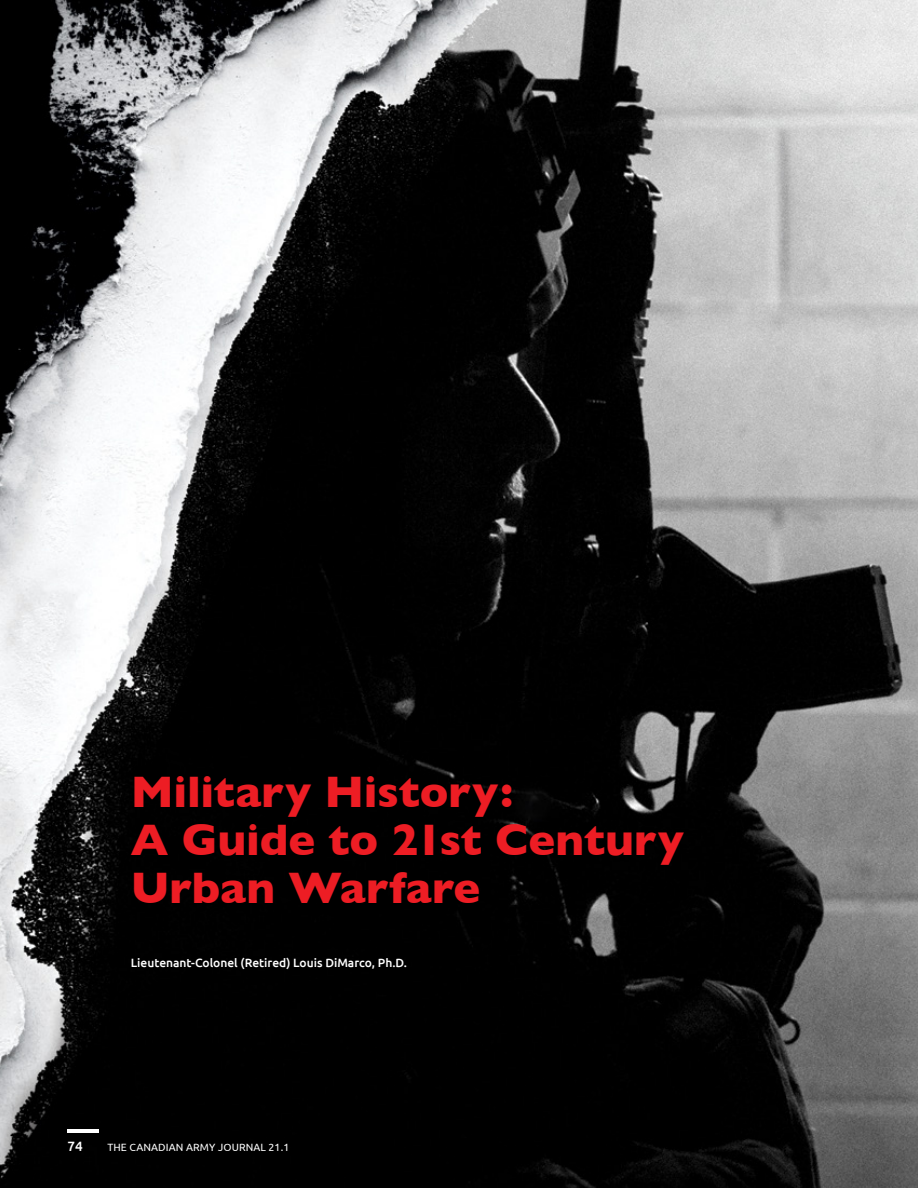
<style>
.page{position:relative;width:918px;height:1188px;background:#fff}
.page>*{position:absolute;margin:0;border:0;box-sizing:border-box;transform-origin:0 0}
.t1{font:700 45px/48px "Gill Sans";letter-spacing:-.005em;color:#ed1d24}
.t2{font:500 13.5px "Ubuntu";color:#fff}
.t3{font:500 12px "Ubuntu";color:#fff}
.t4{font:10.5px "Ubuntu";letter-spacing:.01em;color:#fff}
</style>
<div class="page">
<img style="left:0;top:0;width:918px;height:1188px">
<hr style="left:68px;top:1129px;width:31px;height:3px;background:#fff">
<p class="t1" style="left:131px;top:767px;width:554px">Military History:<br>A Guide to 21st Century<br>Urban Warfare</p>
<p class="t3" style="left:131px;top:956px;width:278px">Lieutenant-Colonel (Retired) Louis DiMarco, Ph.D.</p>
<p class="t2" style="left:68px;top:1138px;width:17px">74</p>
<p class="t4" style="left:107px;top:1141px;width:183px">THE CANADIAN ARMY JOURNAL 21.1</p>
</div>
